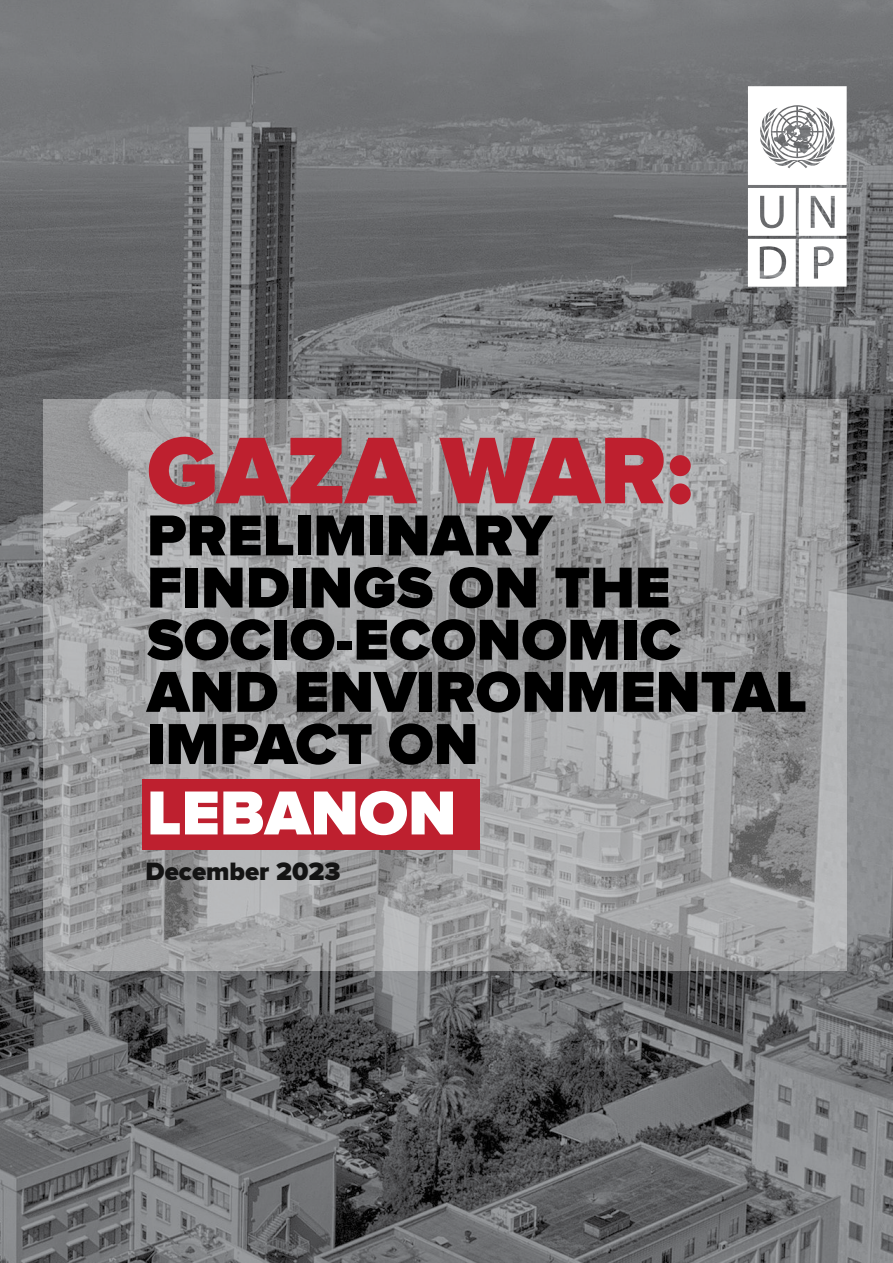
<style>
.page{position:relative;width:893px;height:1263px;background:#fff}
.page>*{position:absolute;margin:0;border:0;box-sizing:border-box;transform-origin:0 0}
.t1{font:900 98.1px "Proxima Nova";color:#be202f}
.t2{font:900 64.35px "Proxima Nova";color:#fff}
.t3{font:900 59.85px/52.2px "Proxima Nova";color:#000}
.t4{font:900 26.1px "Proxima Nova";color:#141414}
</style>
<div class="page">
<img style="left:0;top:0;width:893px;height:1263px">
<svg style="left:44px;top:399px;width:803px;height:571px;background:#9e9fa0"></svg>
<svg style="left:748px;top:86px;width:99px;height:201px"></svg>
<div style="left:142px;top:779px;width:338px;height:70px;background:#be202f"></div>
<h1 class="t1" style="left:147px;top:413px;width:547px">GAZA WAR:</h1>
<p class="t3" style="left:147px;top:511px;width:661px">PRELIMINARY<br>FINDINGS ON THE<br>SOCIO-ECONOMIC<br>AND ENVIRONMENTAL<br>IMPACT ON</p>
<p class="t2" style="left:147px;top:775px;width:311px">LEBANON</p>
<p class="t4" style="left:146px;top:856px;width:196px">December 2023</p>
</div>
